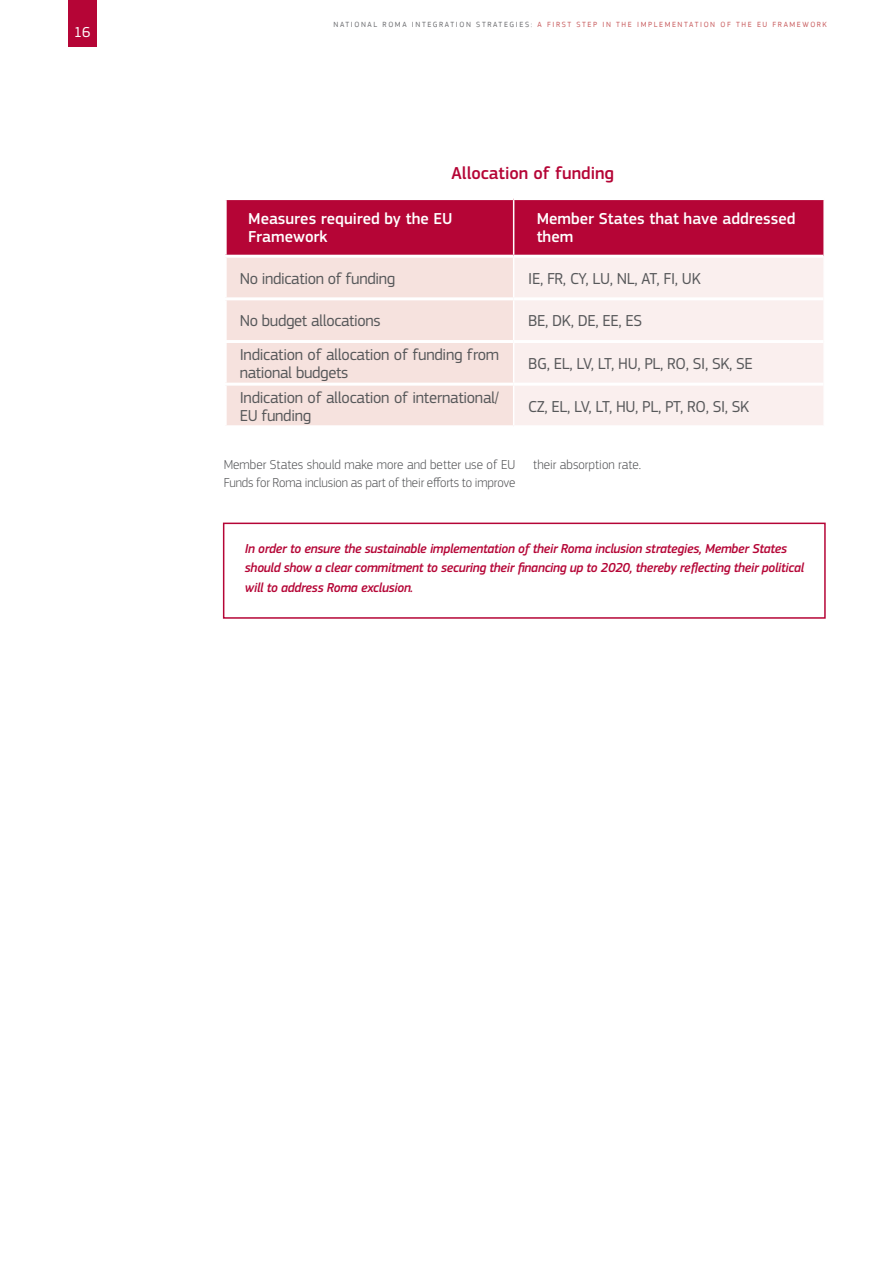
<style>
.page{position:relative;width:893px;height:1263px;background:#fff}
.page>*{position:absolute;margin:0;border:0;box-sizing:border-box;transform-origin:0 0}
.title-figures{font:500 18px "EC Square Sans Pro";color:#b50536}
._1-table-part1{font:16.5px/18px "EC Square Sans Pro";letter-spacing:-.02em;color:#57585a}
.headings_table{font:500 16.5px/18px "EC Square Sans Pro";color:#fff}
.body_table{font:16.5px "EC Square Sans Pro";letter-spacing:-.02em;color:#57585a}
.t1{font:15px "EC Square Sans Pro";color:#fff}
.recommandations{font:italic 500 13.5px/19.5px "EC Square Sans Pro";letter-spacing:-.02em;color:#b50536}
.body{font:300 13.5px/18px "EC Square Sans Pro";color:#57585a}
.t2{font:7.8px "PF Square Sans Pro";letter-spacing:.2em;color:#c85c5e}
.s1{color:#6c6d70}
</style>
<div class="page">
<div style="left:68px;top:0;width:28px;height:47px;background:#b50536"></div>
<div style="left:227px;top:200px;width:596px;height:55px;background:#b50536"></div>
<div style="left:227px;top:258px;width:286px;height:167px;background:#f6e2de"></div>
<div style="left:515px;top:258px;width:308px;height:167px;background:#faefee"></div>
<hr style="left:513px;top:200px;width:1px;height:55px;background:#fff">
<hr style="left:224px;top:297px;width:290px;height:3px;background:#fff">
<hr style="left:514px;top:297px;width:309px;height:3px;background:#fff">
<hr style="left:224px;top:340px;width:290px;height:3px;background:#fff">
<hr style="left:514px;top:340px;width:309px;height:3px;background:#fff">
<hr style="left:224px;top:383px;width:290px;height:3px;background:#fff">
<hr style="left:514px;top:383px;width:309px;height:3px;background:#fff">
<div style="left:223px;top:523px;width:603px;height:96px;border:2px solid #b50536"></div>
<p class="t1" style="left:74px;top:23px;width:18px">16</p>
<p class="t2" style="left:333px;top:20px;width:495px"><span class="s1">NATIONAL ROMA INTEGRATION STRATEGIES:</span> A FIRST STEP IN THE IMPLEMENTATION OF THE EU FRAMEWORK</p>
<p class="title-figures" style="left:451px;top:162px;width:164px">Allocation of funding</p>
<p class="headings_table" style="left:248px;top:210px;width:206px">Measures required by the EU<br>Framework</p>
<p class="headings_table" style="left:537px;top:210px;width:260px">Member States that have addressed them</p>
<p class="body_table" style="left:240px;top:269px;width:157px">No indication of funding</p>
<p class="body_table" style="left:528px;top:269px;width:174px">IE, FR, CY, LU, NL, AT, FI, UK</p>
<p class="_1-table-part1" style="left:240px;top:312px;width:143px">No budget allocations</p>
<p class="_1-table-part1" style="left:528px;top:312px;width:116px">BE, DK, DE, EE, ES</p>
<p class="_1-table-part1" style="left:240px;top:346px;width:261px">Indication of allocation of funding from national budgets</p>
<p class="_1-table-part1" style="left:528px;top:355px;width:226px">BG, EL, LV, LT, HU, PL, RO, SI, SK, SE</p>
<p class="_1-table-part1" style="left:240px;top:388px;width:261px">Indication of allocation of international/<br>EU funding</p>
<p class="_1-table-part1" style="left:528px;top:397px;width:223px">CZ, EL, LV, LT, HU, PL, PT, RO, SI, SK</p>
<p class="body" style="left:224px;top:456px;width:293px">Member States should make more and better use of EU<br>Funds for Roma inclusion as part of their efforts to improve</p>
<p class="body" style="left:533px;top:456px;width:110px">their absorption rate.</p>
<p class="recommandations" style="left:245px;top:539px;width:561px">In order to ensure the sustainable implementation of their Roma inclusion strategies, Member States should show a clear commitment to securing their financing up to 2020, thereby reflecting their political will to address Roma exclusion.</p>
</div>
